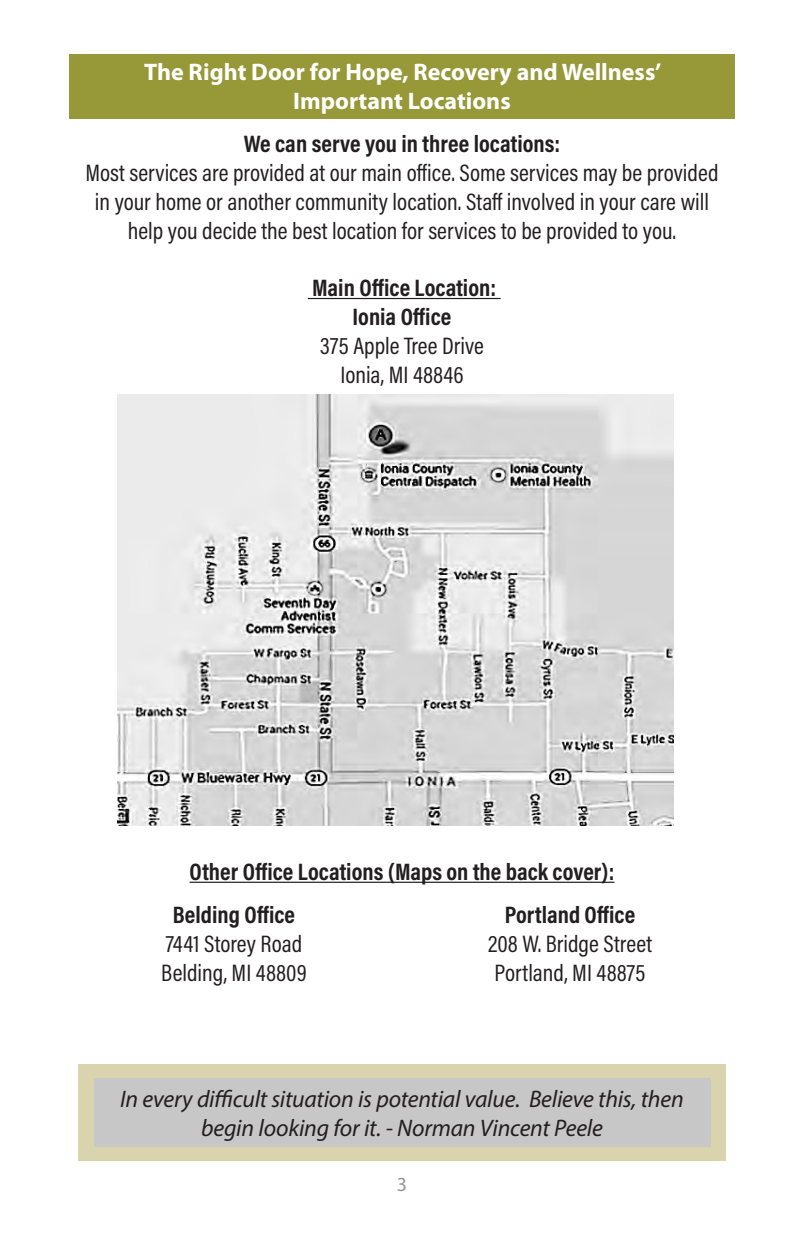
<style>
.page{position:relative;width:804px;height:1236px;background:#fff}
.page>*{position:absolute;margin:0;border:0;box-sizing:border-box;transform-origin:0 0}
.t1{font:24px/28.8px "Acumin Pro Cond";color:#231f20;text-align:center}
.t2{font:700 24px "Acumin Pro Cond";color:#231f20}
.t3{font:italic 24px "Myriad Pro";letter-spacing:-.01em;color:#231f20}
.t4{font:700 24px "Myriad Pro";color:#fff}
.t5{font:20px "Myriad Pro";color:#939598}
</style>
<div class="page">
<hr style="left:308px;top:298px;width:193px;height:1px;background:#231f20">
<div style="left:69px;top:54px;width:666px;height:65px;background:#979838"></div>
<img style="left:117px;top:394px;width:557px;height:432px">
<hr style="left:190px;top:882px;width:424px;height:1px;background:#231f20">
<div style="left:78px;top:1064px;width:648px;height:97px;background:#d9d4ae"></div>
<div style="left:94px;top:1078px;width:616px;height:69px;background:#c7c7c7"></div>
<p class="t4" style="left:144px;top:56px;width:519px">The Right Door for Hope, Recovery and Wellness’</p>
<p class="t4" style="left:293px;top:85px;width:219px">Important Locations</p>
<p class="t2" style="left:244px;top:128px;width:318px">We can serve you in three locations:</p>
<p class="t1" style="left:85px;top:158px;width:635px">Most services are provided at our main office. Some services may be provided in your home or another community location. Staff involved in your care will help you decide the best location for services to be provided to you.</p>
<p class="t2" style="left:312px;top:272px;width:185px">Main Office Location:</p>
<p class="t2" style="left:352px;top:301px;width:101px">Ionia Office</p>
<p class="t1" style="left:320px;top:331px;width:165px">375 Apple Tree Drive</p>
<p class="t1" style="left:340px;top:359px;width:125px">Ionia, MI 48846</p>
<p class="t2" style="left:190px;top:856px;width:426px">Other Office Locations (Maps on the back cover):</p>
<p class="t2" style="left:173px;top:899px;width:124px">Belding Office</p>
<p class="t1" style="left:166px;top:929px;width:138px">7441 Storey Road</p>
<p class="t1" style="left:161px;top:958px;width:147px">Belding, MI 48809</p>
<p class="t2" style="left:505px;top:899px;width:132px">Portland Office</p>
<p class="t1" style="left:488px;top:929px;width:166px">208 W. Bridge Street</p>
<p class="t1" style="left:495px;top:958px;width:152px">Portland, MI 48875</p>
<p class="t3" style="left:120px;top:1084px;width:565px">In every difficult situation is potential value. Believe this, then</p>
<p class="t3" style="left:201px;top:1113px;width:403px">begin looking for it. - Norman Vincent Peele</p>
<p class="t5" style="left:397px;top:1172px;width:12px">3</p>
</div>
